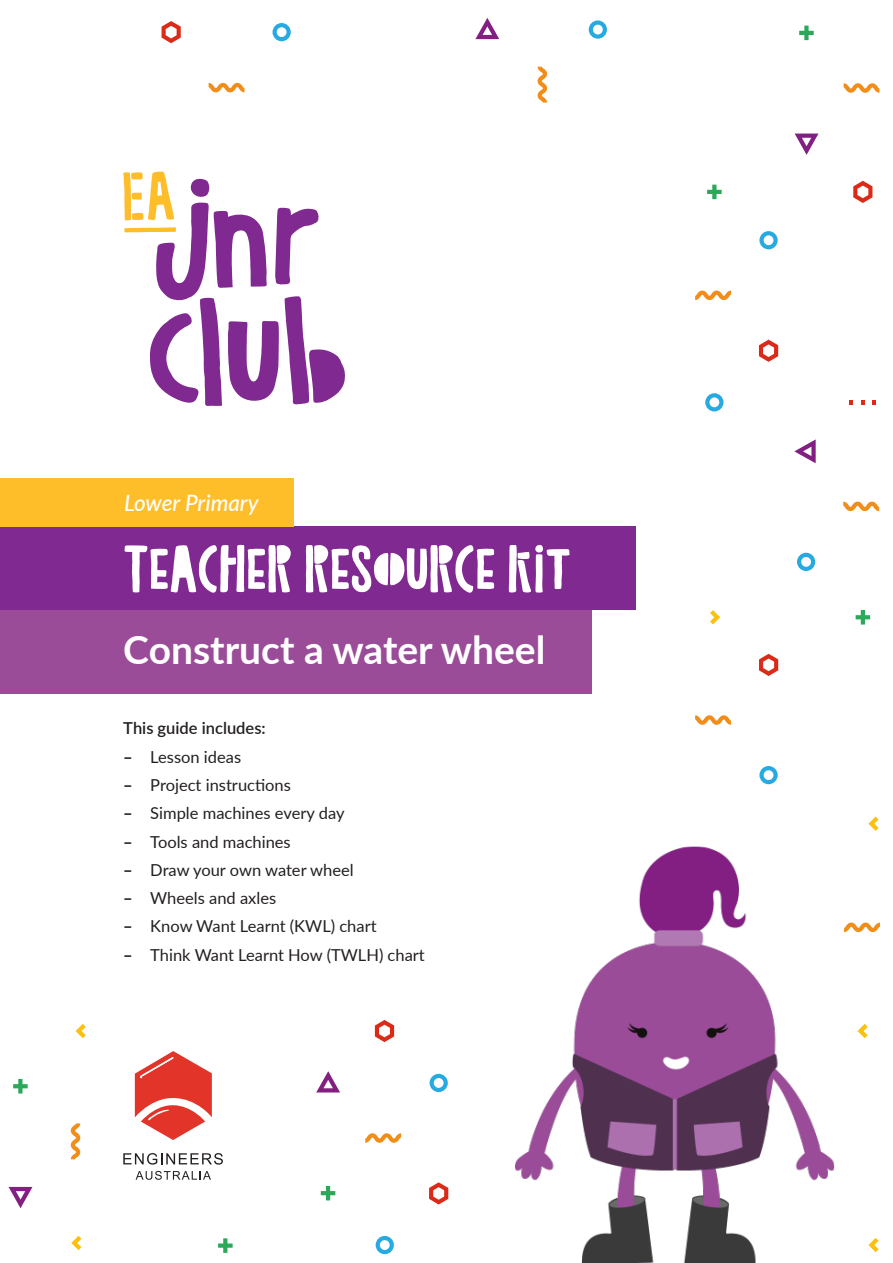
<style>
.page{position:relative;width:893px;height:1263px;background:#fff}
.page>*{position:absolute;margin:0;border:0;box-sizing:border-box;transform-origin:0 0}
.t1{font:61.5px "Childish Reverie";color:#fff}
.t2{font:700 39px "Lato";color:#fff}
.t3{font:italic 500 22.5px "Lato";color:#fff}
.t4{font:16.5px "Lato";color:#231f20}
.Front_Page_bullets{font:600 16.5px "Lato";color:#231f20}
.s1{font-weight:800}
</style>
<div class="page">
<svg style="left:849px;top:400px;width:4px;height:4px"></svg>
<svg style="left:861px;top:400px;width:4px;height:4px"></svg>
<svg style="left:872px;top:400px;width:4px;height:4px"></svg>
<svg style="left:705px;top:393px;width:18px;height:18px"></svg>
<svg style="left:710px;top:610px;width:10px;height:14px"></svg>
<svg style="left:76px;top:1024px;width:10px;height:14px"></svg>
<svg style="left:695px;top:291px;width:36px;height:9px"></svg>
<svg style="left:759px;top:231px;width:19px;height:18px"></svg>
<svg style="left:759px;top:340px;width:19px;height:22px"></svg>
<svg style="left:316px;top:1071px;width:24px;height:21px"></svg>
<svg style="left:365px;top:1133px;width:36px;height:10px"></svg>
<svg style="left:430px;top:1074px;width:18px;height:18px"></svg>
<svg style="left:429px;top:1182px;width:19px;height:22px"></svg>
<svg style="left:9px;top:1187px;width:23px;height:21px"></svg>
<svg style="left:71px;top:1123px;width:9px;height:36px"></svg>
<svg style="left:695px;top:715px;width:36px;height:10px"></svg>
<svg style="left:759px;top:766px;width:19px;height:18px"></svg>
<svg style="left:759px;top:654px;width:19px;height:22px"></svg>
<svg style="left:868px;top:816px;width:11px;height:15px"></svg>
<svg style="left:376px;top:1236px;width:18px;height:18px"></svg>
<svg style="left:71px;top:1236px;width:10px;height:14px"></svg>
<svg style="left:795px;top:134px;width:23px;height:21px"></svg>
<svg style="left:844px;top:83px;width:35px;height:10px"></svg>
<svg style="left:475px;top:18px;width:24px;height:21px"></svg>
<svg style="left:538px;top:67px;width:9px;height:36px"></svg>
<svg style="left:589px;top:20px;width:18px;height:19px"></svg>
<svg style="left:209px;top:83px;width:36px;height:9px"></svg>
<svg style="left:799px;top:26px;width:15px;height:14px"></svg>
<svg style="left:273px;top:23px;width:18px;height:18px"></svg>
<svg style="left:162px;top:21px;width:19px;height:22px"></svg>
<svg style="left:856px;top:610px;width:14px;height:14px"></svg>
<svg style="left:707px;top:185px;width:15px;height:14px"></svg>
<svg style="left:794px;top:439px;width:22px;height:24px"></svg>
<svg style="left:843px;top:502px;width:36px;height:9px"></svg>
<svg style="left:797px;top:553px;width:18px;height:18px"></svg>
<svg style="left:218px;top:1238px;width:15px;height:15px"></svg>
<svg style="left:321px;top:1186px;width:14px;height:14px"></svg>
<svg style="left:13px;top:1079px;width:15px;height:14px"></svg>
<svg style="left:853px;top:181px;width:19px;height:22px"></svg>
<svg style="left:375px;top:1020px;width:19px;height:22px"></svg>
<div style="left:0;top:610px;width:591px;height:83px;background:#9a4c98"></div>
<div style="left:0;top:526px;width:635px;height:84px;background:#802990"></div>
<svg style="left:123px;top:171px;width:222px;height:235px"></svg>
<svg style="left:123px;top:1153px;width:100px;height:11px"></svg>
<svg style="left:136px;top:1171px;width:75px;height:9px"></svg>
<svg style="left:134px;top:1051px;width:78px;height:89px"></svg>
<img style="left:515px;top:846px;width:365px;height:417px">
<div style="left:0;top:478px;width:293px;height:48px;background:#febe2a"></div>
<p class="t3" style="left:124px;top:487px;width:136px">Lower Primary</p>
<p class="t1" style="left:123px;top:535px;width:448px">TEACHER RESOURCE KIT</p>
<p class="t2" style="left:123px;top:621px;width:423px">Construct a water wheel</p>
<p class="Front_Page_bullets" style="left:123px;top:716px;width:144px">This guide includes:</p>
<p class="t4" style="left:123px;top:745px;width:119px"><span class="s1">–</span> Lesson ideas</p>
<p class="t4" style="left:123px;top:773px;width:169px"><span class="s1">–</span> Project instructions</p>
<p class="t4" style="left:123px;top:801px;width:223px"><span class="s1">–</span> Simple machines every day</p>
<p class="t4" style="left:123px;top:830px;width:169px"><span class="s1">–</span> Tools and machines</p>
<p class="t4" style="left:123px;top:858px;width:232px"><span class="s1">–</span> Draw your own water wheel</p>
<p class="t4" style="left:123px;top:886px;width:154px"><span class="s1">–</span> Wheels and axles</p>
<p class="t4" style="left:123px;top:915px;width:255px"><span class="s1">–</span> Know Want Learnt (KWL) chart</p>
<p class="t4" style="left:123px;top:943px;width:303px"><span class="s1">–</span> Think Want Learnt How (TWLH) chart</p>
</div>
